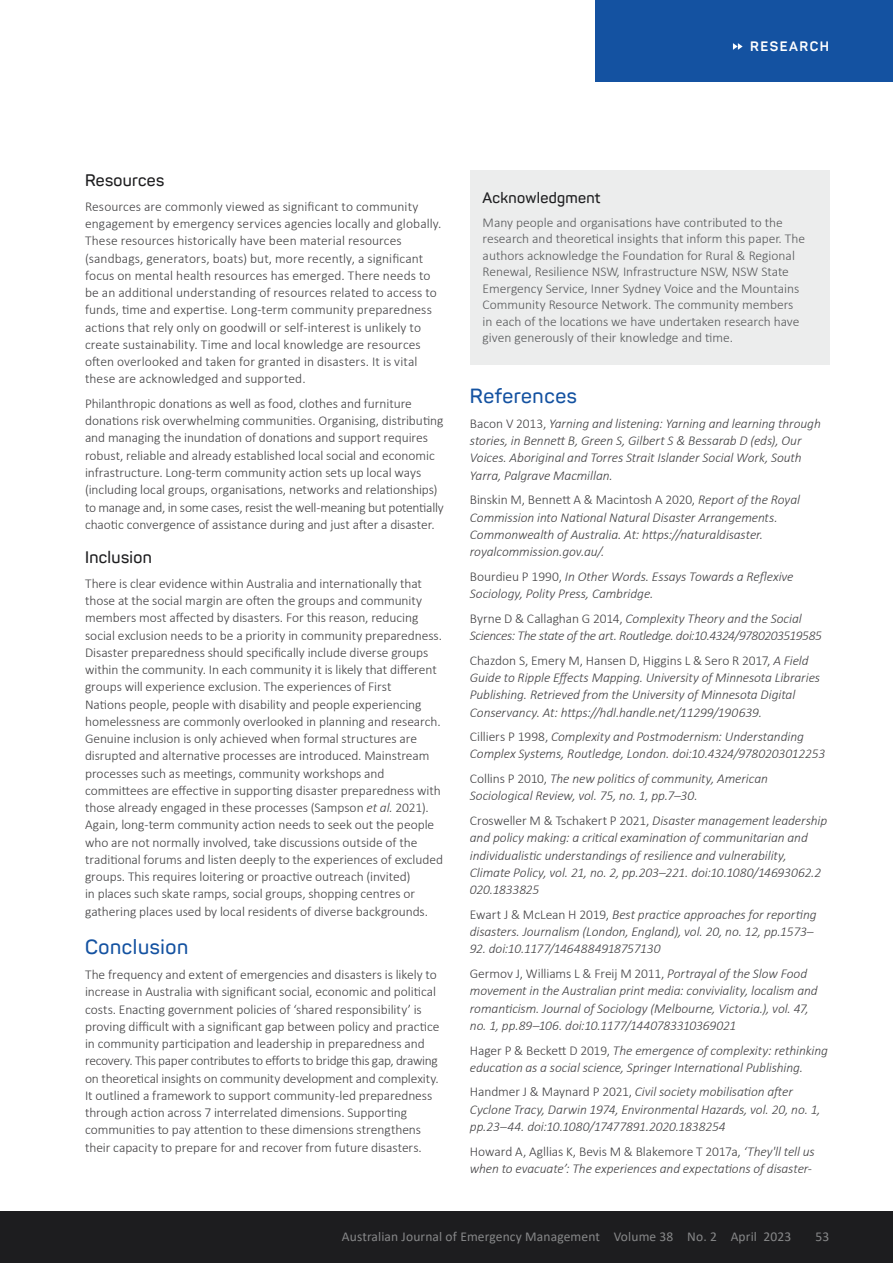
<style>
.page{position:relative;width:893px;height:1263px;background:#fff}
.page>*{position:absolute;margin:0;border:0;box-sizing:border-box;transform-origin:0 0}
.t1{font:600 20.25px "Panton";letter-spacing:.03em;color:#1452a1}
.t2{font:600 16.5px "Panton";letter-spacing:.02em;color:#1d1d1f}
.t3{font:600 15px "Panton";letter-spacing:.02em;color:#1d1d1f}
.t4{font:300 13.5px/17.2px "Calibri";letter-spacing:-.005em;color:#414042}
.t5{font:italic 300 13.5px/17.2px "Calibri";letter-spacing:-.005em;color:#414042}
.t6{font:300 13.5px/16.5px "Calibri";color:#58595b}
.t7{font:italic 300 13.5px/17.2px "Calibri";letter-spacing:-.025em;color:#414042}
.t8{font:13.5px "Calibri";letter-spacing:.01em;color:#868788}
.t9{font:700 13.5px "Panton";letter-spacing:.11em;color:#fff}
.s1{font-style:italic}
.s2{font-style:normal}
</style>
<div class="page">
<div style="left:596px;top:0;width:297px;height:81px;background:#1452a1"></div>
<svg style="left:733px;top:43px;width:10px;height:7px"></svg>
<div style="left:0;top:1212px;width:893px;height:51px;background:#1d1d1f"></div>
<div style="left:470px;top:170px;width:359px;height:49px;background:#eceded"></div>
<div style="left:470px;top:199px;width:359px;height:166px;background:#eceded"></div>
<p class="t9" style="left:750px;top:38px;width:80px">RESEARCH</p>
<p class="t2" style="left:85px;top:170px;width:81px">Resources</p>
<p class="t4" style="left:85px;top:197px;width:358px">Resources are commonly viewed as significant to community engagement by emergency services agencies locally and globally.<br>These resources historically have been material resources (sandbags, generators, boats) but, more recently, a significant focus on mental health resources has emerged. There needs to be an additional understanding of resources related to access to funds, time and expertise. Long-term community preparedness actions that rely only on goodwill or self-interest is unlikely to create sustainability. Time and local knowledge are resources often overlooked and taken for granted in disasters. It is vital these are acknowledged and supported.</p>
<p class="t4" style="left:85px;top:395px;width:360px">Philanthropic donations as well as food, clothes and furniture donations risk overwhelming communities. Organising, distributing and managing the inundation of donations and support requires robust, reliable and already established local social and economic infrastructure. Long-term community action sets up local ways (including local groups, organisations, networks and relationships) to manage and, in some cases, resist the well-meaning but potentially chaotic convergence of assistance during and just after a disaster.</p>
<p class="t2" style="left:85px;top:547px;width:68px">Inclusion</p>
<p class="t4" style="left:85px;top:574px;width:360px">There is clear evidence within Australia and internationally that those at the social margin are often the groups and community members most affected by disasters. For this reason, reducing social exclusion needs to be a priority in community preparedness.<br>Disaster preparedness should specifically include diverse groups within the community. In each community it is likely that different groups will experience exclusion. The experiences of First<br>Nations people, people with disability and people experiencing homelessness are commonly overlooked in planning and research.<br>Genuine inclusion is only achieved when formal structures are disrupted and alternative processes are introduced. Mainstream processes such as meetings, community workshops and committees are effective in supporting disaster preparedness with those already engaged in these processes (Sampson <span class="s1">et al.</span> 2021).<br>Again, long-term community action needs to seek out the people who are not normally involved, take discussions outside of the traditional forums and listen deeply to the experiences of excluded groups. This requires loitering or proactive outreach (invited)<br>in places such skate ramps, social groups, shopping centres or gathering places used by local residents of diverse backgrounds.</p>
<h1 class="t1" style="left:85px;top:935px;width:105px">Conclusion</h1>
<p class="t4" style="left:85px;top:966px;width:356px">The frequency and extent of emergencies and disasters is likely to increase in Australia with significant social, economic and political costs. Enacting government policies of ‘shared responsibility’ is proving difficult with a significant gap between policy and practice in community participation and leadership in preparedness and recovery. This paper contributes to efforts to bridge this gap, drawing on theoretical insights on community development and complexity.<br>It outlined a framework to support community-led preparedness through action across 7 interrelated dimensions. Supporting communities to pay attention to these dimensions strengthens their capacity to prepare for and recover from future disasters.</p>
<p class="t3" style="left:483px;top:188px;width:119px">Acknowledgment</p>
<p class="t6" style="left:483px;top:214px;width:324px">Many people and organisations have contributed to the research and theoretical insights that inform this paper. The authors acknowledge the Foundation for Rural &amp; Regional Renewal, Resilience NSW, Infrastructure NSW, NSW State Emergency Service, Inner Sydney Voice and the Mountains Community Resource Network. The community members in each of the locations we have undertaken research have given generously of their knowledge and time.</p>
<h1 class="t1" style="left:470px;top:384px;width:109px">References</h1>
<p class="t5" style="left:470px;top:415px;width:352px"><span class="s2">Bacon V 2013,</span> Yarning and listening: Yarning and learning through stories, in Bennett B, Green S, Gilbert S &amp; Bessarab D (eds), Our Voices. Aboriginal and Torres Strait Islander Social Work, South Yarra, Palgrave Macmillan.</p>
<p class="t5" style="left:470px;top:491px;width:332px"><span class="s2">Binskin M, Bennett A &amp; Macintosh A 2020,</span> Report of the Royal Commission into National Natural Disaster Arrangements.<br>Commonwealth of Australia. At: https://naturaldisaster. royalcommission.gov.au/.</p>
<p class="t5" style="left:470px;top:568px;width:325px"><span class="s2">Bourdieu P 1990,</span> In Other Words. Essays Towards a Reflexive<br>Sociology, Polity Press, Cambridge.</p>
<p class="t7" style="left:470px;top:610px;width:354px"><span class="s2">Byrne D &amp; Callaghan G 2014,</span> Complexity Theory and the Social<br>Sciences: The state of the art. Routledge. doi:10.4324/9780203519585</p>
<p class="t5" style="left:470px;top:651px;width:352px"><span class="s2">Chazdon S, Emery M, Hansen D, Higgins L &amp; Sero R 2017,</span> A Field Guide to Ripple Effects Mapping. University of Minnesota Libraries Publishing. Retrieved from the University of Minnesota Digital Conservancy. At: https://hdl.handle.net/11299/190639.</p>
<p class="t5" style="left:470px;top:728px;width:357px"><span class="s2">Cilliers P 1998,</span> Complexity and Postmodernism: Understanding<br>Complex Systems, Routledge, London. doi:10.4324/9780203012253</p>
<p class="t5" style="left:470px;top:770px;width:300px"><span class="s2">Collins P 2010,</span> The new politics of community, American<br>Sociological Review, vol. 75, no. 1, pp.7–30.</p>
<p class="t5" style="left:470px;top:812px;width:359px"><span class="s2">Crosweller M &amp; Tschakert P 2021,</span> Disaster management leadership and policy making: a critical examination of communitarian and individualistic understandings of resilience and vulnerability, Climate Policy, vol. 21, no. 2, pp.203–221. doi:10.1080/14693062.2<br>020.1833825</p>
<p class="t5" style="left:470px;top:906px;width:348px"><span class="s2">Ewart J &amp; McLean H 2019,</span> Best practice approaches for reporting disasters. Journalism (London, England), vol. 20, no. 12, pp.1573–</p>
<p class="t5" style="left:470px;top:936px;width:339px;line-height:24.8px">92. doi:10.1177/1464884918757130<br><span class="s2">Germov J, Williams L &amp; Freij M 2011,</span> Portrayal of the Slow Food</p>
<p class="t5" style="left:470px;top:982px;width:349px">movement in the Australian print media: conviviality, localism and romanticism. Journal of Sociology (Melbourne, Victoria.), vol. 47, no. 1, pp.89–106. doi:10.1177/1440783310369021</p>
<p class="t5" style="left:470px;top:1041px;width:360px"><span class="s2">Hager P &amp; Beckett D 2019,</span> The emergence of complexity: rethinking education as a social science, Springer International Publishing.</p>
<p class="t5" style="left:470px;top:1083px;width:352px"><span class="s2">Handmer J &amp; Maynard P 2021,</span> Civil society mobilisation after<br>Cyclone Tracy, Darwin 1974, Environmental Hazards, vol. 20, no. 1, pp.23–44. doi:10.1080/17477891.2020.1838254</p>
<p class="t5" style="left:470px;top:1142px;width:346px"><span class="s2">Howard A, Agllias K, Bevis M &amp; Blakemore T 2017a,</span> ‘They'll tell us when to evacuate’: The experiences and expectations of disaster-</p>
<p class="t8" style="left:342px;top:1227px;width:451px">Australian Journal of Emergency Management Volume 38 No. 2 April 2023</p>
<p class="t8" style="left:815px;top:1227px;width:15px">53</p>
</div>
